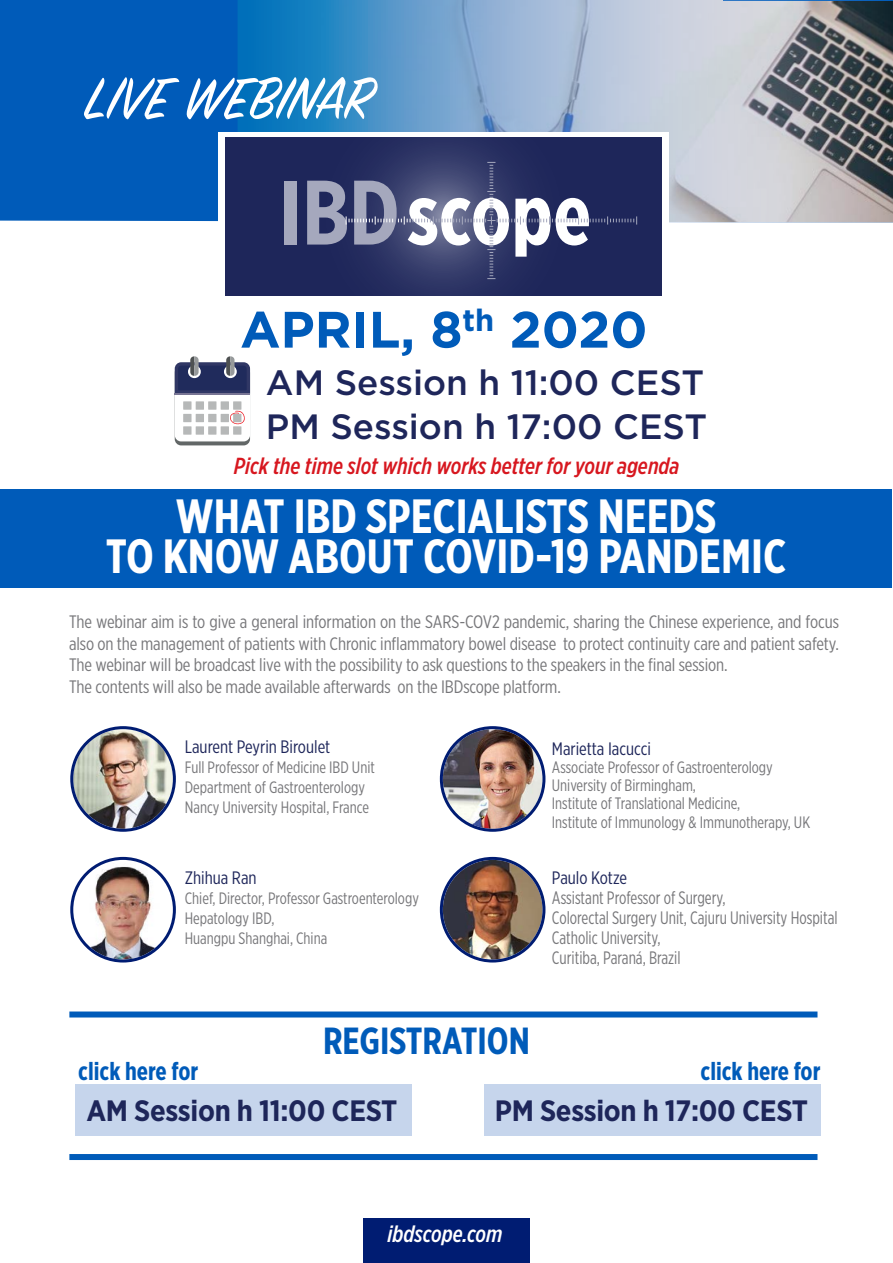
<style>
.page{position:relative;width:893px;height:1263px;background:#fff}
.page>*{position:absolute;margin:0;border:0;box-sizing:border-box;transform-origin:0 0}
.t1{font:700 85.65px "Gotham X Narrow";color:#fff}
.t2{font:65.25px "Sign Painter House Script";letter-spacing:-.005em;color:#fff}
.t3{font:700 51.15px "Gotham";color:#005bb9}
.t4{font:700 48px/40.5px "Gotham X Narrow";color:#fff;text-align:center}
.t5{font:700 37.8px "Gotham X Narrow";color:#005bb9}
.t6{font:500 35.1px/43.7px "Gotham";color:#1e265a}
.t7{font:700 29.4px "Gotham Narrow";letter-spacing:-.01em;color:#1e265a}
.t8{font:700 25.35px "Gotham X Narrow";color:#005bb9}
.t9{font:italic 500 23.25px "Gotham X Narrow";color:#d7171f}
.t10{font:italic 500 23.25px "Gotham X Narrow";color:#fff}
.t11{font:18px/21.6px "Gotham X Narrow";letter-spacing:-.005em;color:#77777a}
.t12{font:18px/20.1px "Gotham X Narrow";letter-spacing:-.005em;color:#77777a;scale:.9 1}
.t13{font:18px "Gotham X Narrow";color:#1e265a}
.t14{font:16.5px/20.1px "Gotham X Narrow";color:#77777a;scale:.95 1}
.s1{font-size:91.35px;color:#a5a8bd}
</style>
<div class="page">
<div style="left:0;top:0;width:238px;height:222px;background:#005bb9"></div>
<svg style="left:238px;top:0;width:655px;height:222px;background:#87a5be"></svg>
<div style="left:0;top:489px;width:892px;height:99px;background:#005bb9"></div>
<div style="left:218px;top:133px;width:450px;height:167px;background:#fff"></div>
<div style="left:225px;top:137px;width:436px;height:159px;background:linear-gradient(to right,#222a5d,#222a5d)"></div>
<svg style="left:346px;top:162px;width:291px;height:117px;background:#323968"></svg>
<div style="left:175px;top:366px;width:75px;height:79px;border:3px solid #626767;border-radius:5px"></div>
<div style="left:175px;top:362px;width:75px;height:79px;border:3px solid #fff;border-radius:5px"></div>
<svg style="left:175px;top:356px;width:75px;height:39px;background:#565d7f"></svg>
<div style="left:183px;top:401px;width:9px;height:9px;background:#b6b8b8"></div>
<div style="left:196px;top:401px;width:8px;height:9px;background:#b6b8b8"></div>
<div style="left:208px;top:401px;width:8px;height:9px;background:#b6b8b8"></div>
<div style="left:221px;top:401px;width:8px;height:9px;background:#b6b8b8"></div>
<div style="left:233px;top:401px;width:8px;height:9px;background:#b6b8b8"></div>
<div style="left:183px;top:414px;width:9px;height:8px;background:#b6b8b8"></div>
<div style="left:196px;top:414px;width:8px;height:8px;background:#b6b8b8"></div>
<div style="left:208px;top:414px;width:8px;height:8px;background:#b6b8b8"></div>
<div style="left:221px;top:414px;width:8px;height:8px;background:#b6b8b8"></div>
<div style="left:183px;top:426px;width:9px;height:9px;background:#b6b8b8"></div>
<div style="left:196px;top:426px;width:8px;height:9px;background:#b6b8b8"></div>
<div style="left:208px;top:426px;width:8px;height:9px;background:#b6b8b8"></div>
<div style="left:221px;top:426px;width:8px;height:9px;background:#b6b8b8"></div>
<div style="left:233px;top:426px;width:8px;height:9px;background:#b6b8b8"></div>
<svg style="left:230px;top:411px;width:15px;height:14px"></svg>
<img style="left:70px;top:726px;width:106px;height:106px">
<img style="left:440px;top:726px;width:105px;height:106px">
<img style="left:70px;top:857px;width:106px;height:105px">
<img style="left:440px;top:857px;width:105px;height:105px">
<div style="left:484px;top:1084px;width:336px;height:52px;background:#c6d5ec"></div>
<div style="left:75px;top:1084px;width:337px;height:52px;background:#c6d5ec"></div>
<div style="left:69px;top:1011px;width:748px;height:6px;background:#005bb9"></div>
<div style="left:69px;top:1154px;width:748px;height:6px;background:#005bb9"></div>
<div style="left:363px;top:1218px;width:166px;height:45px;background:#001c72"></div>
<h2 class="t2" style="left:85px;top:57px;width:290px">LIVE WEBINAR</h2>
<h1 class="t1" style="left:279px;top:185px;width:313px"><span class="s1">IBD</span> scope</h1>
<h3 class="t3" style="left:240px;top:312px;width:409px">APRIL, 8<sup>th</sup> 2020</h3>
<h3 class="t6" style="left:266px;top:364px;width:443px">AM Session h 11:00 CEST<br>PM Session h 17:00 CEST</h3>
<p class="t9" style="left:234px;top:458px;width:447px">Pick the time slot which works better for your agenda</p>
<h3 class="t4" style="left:106px;top:499px;width:682px">WHAT IBD SPECIALISTS NEEDS<br>TO KNOW ABOUT COVID-19 PANDEMIC</h3>
<p class="t11" style="left:69px;top:612px;width:771px">The webinar aim is to give a general information on the SARS-COV2 pandemic, sharing the Chinese experience, and focus also on the management of patients with Chronic inflammatory bowel disease to protect continuity care and patient safety.<br>The webinar will be broadcast live with the possibility to ask questions to the speakers in the final session.<br>The contents will also be made available afterwards on the IBDscope platform.</p>
<p class="t13" style="left:185px;top:740px;width:147px">Laurent Peyrin Biroulet</p>
<p class="t14" style="left:185px;top:758px;width:202px">Full Professor of Medicine IBD Unit<br>Department of Gastroenterology<br>Nancy University Hospital, France</p>
<p class="t13" style="left:185px;top:871px;width:73px">Zhihua Ran</p>
<p class="t14" style="left:185px;top:889px;width:248px">Chief, Director, Professor Gastroenterology<br>Hepatology IBD,<br>Huangpu Shanghai, China</p>
<p class="t13" style="left:552px;top:742px;width:100px">Marietta Iacucci</p>
<p class="t14" style="left:552px;top:759px;width:273px;line-height:18.3px">Associate Professor of Gastroenterology University of Birmingham,<br>Institute of Translational Medicine,<br>Institute of Immunology &amp; Immunotherapy, UK</p>
<p class="t13" style="left:552px;top:871px;width:77px">Paulo Kotze</p>
<p class="t12" style="left:552px;top:889px;width:319px">Assistant Professor of Surgery,<br>Colorectal Surgery Unit, Cajuru University Hospital Catholic University,<br>Curitiba, Paraná, Brazil</p>
<h3 class="t5" style="left:323px;top:1028px;width:208px">REGISTRATION</h3>
<h3 class="t8" style="left:78px;top:1063px;width:121px">click here for</h3>
<h3 class="t8" style="left:701px;top:1063px;width:121px">click here for</h3>
<h3 class="t7" style="left:86px;top:1100px;width:313px">AM Session h 11:00 CEST</h3>
<h3 class="t7" style="left:495px;top:1100px;width:315px">PM Session h 17:00 CEST</h3>
<p class="t10" style="left:387px;top:1225px;width:116px">ibdscope.com</p>
</div>
